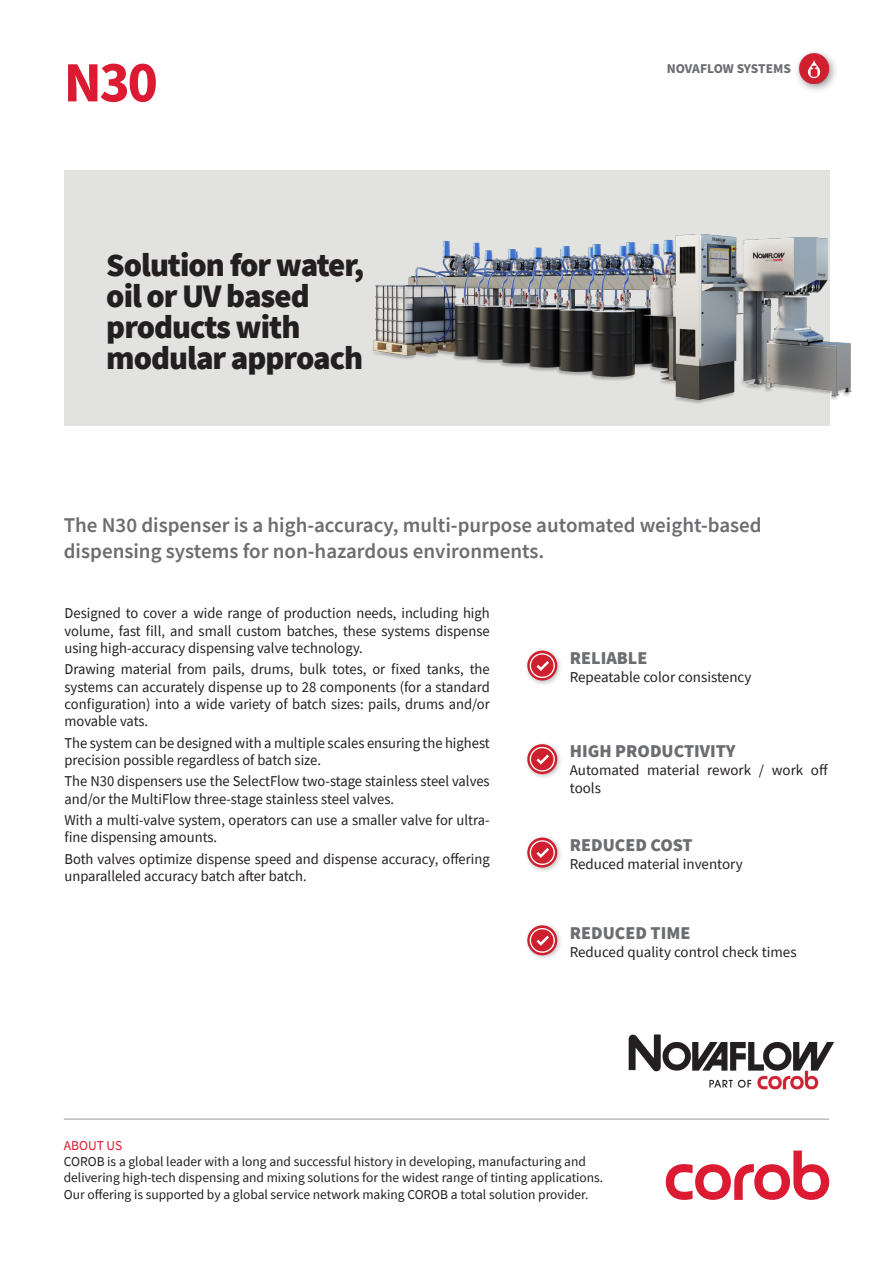
<style>
.page{position:relative;width:893px;height:1263px;background:#fff}
.page>*{position:absolute;margin:0;border:0;box-sizing:border-box;transform-origin:0 0}
.t1{font:700 57px "Source Sans Pro";color:#dc1a32}
.t2{font:900 32.85px/31px "Source Sans Pro";letter-spacing:-.03em;color:#231f20}
.t3{font:600 21px/25.5px "Source Sans Pro";color:#6c6d70}
.t4{font:900 18px "Source Sans Pro";color:#6c6d70}
.t5{font:15px/17.2px "Source Sans Pro";color:#231f20}
.t6{font:13.5px/16.2px "Source Sans Pro";color:#231f20}
.t7{font:700 13.5px "Source Sans Pro";color:#6c6d70}
.t8{font:13.5px "Source Sans Pro";color:#dc1a32}
</style>
<div class="page">
<svg style="left:666px;top:1150px;width:163px;height:50px"></svg>
<hr style="left:64px;top:1118px;width:765px;height:2px;background:#bcbdc0">
<div style="left:794px;top:48px;width:45px;height:46px;background:#231f20;opacity:.49"></div>
<img style="left:799px;top:54px;width:30px;height:29px">
<div style="left:65px;top:170px;width:765px;height:255px;background:#e2e2e1"></div>
<img style="left:373px;top:234px;width:479px;height:170px">
<img style="left:628px;top:1034px;width:207px;height:56px">
<div style="left:525px;top:648px;width:38px;height:38px;background:#231f20;opacity:.27"></div>
<svg style="left:527px;top:651px;width:30px;height:29px"></svg>
<svg style="left:530px;top:653px;width:25px;height:25px"></svg>
<div style="left:525px;top:741px;width:38px;height:39px;background:#231f20;opacity:.27"></div>
<svg style="left:527px;top:744px;width:30px;height:30px"></svg>
<svg style="left:530px;top:747px;width:25px;height:24px"></svg>
<div style="left:525px;top:835px;width:38px;height:38px;background:#231f20;opacity:.27"></div>
<svg style="left:527px;top:838px;width:30px;height:29px"></svg>
<svg style="left:530px;top:840px;width:25px;height:25px"></svg>
<div style="left:525px;top:923px;width:38px;height:38px;background:#231f20;opacity:.27"></div>
<svg style="left:527px;top:925px;width:30px;height:30px"></svg>
<svg style="left:530px;top:928px;width:25px;height:25px"></svg>
<h1 class="t1" style="left:64px;top:44px;width:96px">N30</h1>
<h2 class="t2" style="left:106px;top:249px;width:260px">Solution for water, oil or UV based products with modular approach</h2>
<p class="t7" style="left:667px;top:59px;width:126px">NOVAFLOW SYSTEMS</p>
<h3 class="t3" style="left:64px;top:512px;width:699px">The N30 dispenser is a high-accuracy, multi-purpose automated weight-based dispensing systems for non-hazardous environments.</h3>
<p class="t5" style="left:65px;top:605px;width:427px;text-align:justify">Designed to cover a wide range of production needs, including high volume, fast fill, and small custom batches, these systems dispense using high-accuracy dispensing valve technology.</p>
<p class="t5" style="left:65px;top:661px;width:427px;text-align:justify">Drawing material from pails, drums, bulk totes, or fixed tanks, the systems can accurately dispense up to 28 components (for a standard configuration) into a wide variety of batch sizes: pails, drums and/or movable vats.</p>
<p class="t5" style="left:65px;top:734px;width:427px">The system can be designed with a multiple scales ensuring the highest precision possible regardless of batch size.</p>
<p class="t5" style="left:65px;top:773px;width:427px">The N30 dispensers use the SelectFlow two-stage stainless steel valves and/or the MultiFlow three-stage stainless steel valves.</p>
<p class="t5" style="left:65px;top:811px;width:427px">With a multi-valve system, operators can use a smaller valve for ultra&shy;fine dispensing amounts.</p>
<p class="t5" style="left:65px;top:850px;width:427px">Both valves optimize dispense speed and dispense accuracy, offering unparalleled accuracy batch after batch.</p>
<p class="t4" style="left:570px;top:646px;width:79px">RELIABLE</p>
<p class="t5" style="left:570px;top:668px;width:183px">Repeatable color consistency</p>
<p class="t4" style="left:570px;top:739px;width:167px">HIGH PRODUCTIVITY</p>
<p class="t5" style="left:570px;top:761px;width:260px;line-height:18px">Automated material rework / work off tools</p>
<p class="t4" style="left:570px;top:833px;width:124px">REDUCED COST</p>
<p class="t5" style="left:570px;top:855px;width:175px">Reduced material inventory</p>
<p class="t4" style="left:570px;top:920px;width:122px">REDUCED TIME</p>
<p class="t5" style="left:570px;top:943px;width:228px">Reduced quality control check times</p>
<p class="t8" style="left:64px;top:1137px;width:60px">ABOUT US</p>
<p class="t6" style="left:64px;top:1153px;width:541px">COROB is a global leader with a long and successful history in developing, manufacturing and delivering high-tech dispensing and mixing solutions for the widest range of tinting applications.<br>Our offering is supported by a global service network making COROB a total solution provider.</p>
</div>
